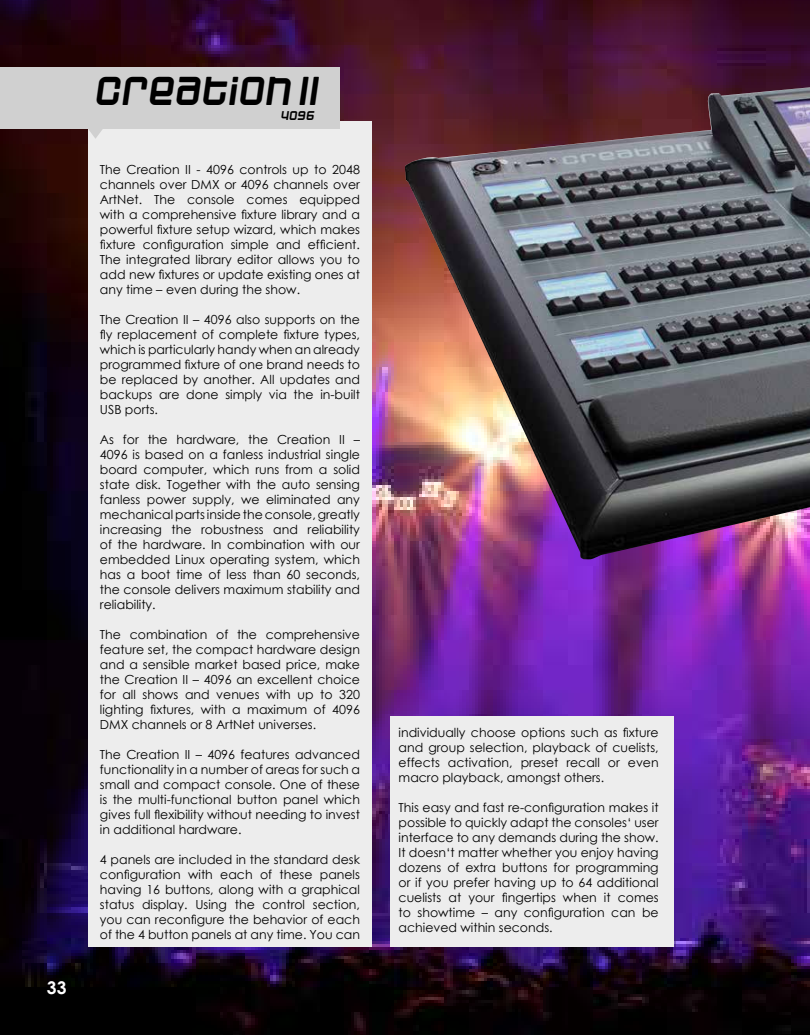
<style>
.page{position:relative;width:810px;height:1035px;background:#fff}
.page>*{position:absolute;margin:0;border:0;box-sizing:border-box;transform-origin:0 0}
.t1{font:43px "Blackjack Rollin";color:#000}
.t2{font:700 17.5px "Century Gothic";color:#fff}
.t3{font:13.5px "Blackjack Rollin";color:#000}
.t4{font:12.5px/15px "Century Gothic";color:#000;text-align:justify}
</style>
<div class="page">
<img style="left:0;top:0;width:810px;height:1035px">
<div style="left:88px;top:121px;width:284px;height:826px;background:#ededed"></div>
<div style="left:390px;top:716px;width:283px;height:230px;background:#ededed"></div>
<div style="left:0;top:68px;width:340px;height:61px;background:#d0d0d0"></div>
<svg style="left:88px;top:129px;width:15px;height:10px"></svg>
<img style="left:405px;top:87px;width:405px;height:472px">
<h2 class="t2" style="left:47px;top:974px;width:21px">33</h2>
<h1 class="t1" style="left:93px;top:64px;width:226px">CREATIONII</h1>
<p class="t3" style="left:280px;top:107px;width:35px">4096</p>
<p class="t4" style="left:100px;top:162px;width:262px">The Creation II - 4096 controls up to 2048 channels over DMX or 4096 channels over ArtNet. The console comes equipped with a comprehensive fixture library and a powerful fixture setup wizard, which makes fixture configuration simple and efficient.<br>The integrated library editor allows you to add new fixtures or update existing ones at any time – even during the show.</p>
<p class="t4" style="left:100px;top:312px;width:262px">The Creation II – 4096 also supports on the fly replacement of complete fixture types, which is particularly handy when an already programmed fixture of one brand needs to be replaced by another. All updates and backups are done simply via the in-built USB ports.</p>
<p class="t4" style="left:100px;top:432px;width:262px">As for the hardware, the Creation II – 4096 is based on a fanless industrial single board computer, which runs from a solid state disk. Together with the auto sensing fanless power supply, we eliminated any mechanical parts inside the console, greatly increasing the robustness and reliability of the hardware. In combination with our embedded Linux operating system, which has a boot time of less than 60 seconds, the console delivers maximum stability and reliability.</p>
<p class="t4" style="left:100px;top:627px;width:262px">The combination of the comprehensive feature set, the compact hardware design and a sensible market based price, make the Creation II – 4096 an excellent choice for all shows and venues with up to 320 lighting fixtures, with a maximum of 4096<br>DMX channels or 8 ArtNet universes.</p>
<p class="t4" style="left:100px;top:747px;width:262px">The Creation II – 4096 features advanced functionality in a number of areas for such a small and compact console. One of these is the multi-functional button panel which gives full flexibility without needing to invest in additional hardware.</p>
<p class="t4" style="left:100px;top:852px;width:262px">4 panels are included in the standard desk configuration with each of these panels having 16 buttons, along with a graphical status display. Using the control section, you can reconfigure the behavior of each of the 4 button panels at any time. You can</p>
<p class="t4" style="left:399px;top:725px;width:262px">individually choose options such as fixture and group selection, playback of cuelists, effects activation, preset recall or even macro playback, amongst others.</p>
<p class="t4" style="left:399px;top:800px;width:262px">This easy and fast re-configuration makes it possible to quickly adapt the consoles‘ user interface to any demands during the show.<br>It doesn‘t matter whether you enjoy having dozens of extra buttons for programming or if you prefer having up to 64 additional cuelists at your fingertips when it comes to showtime – any configuration can be achieved within seconds.</p>
</div>
